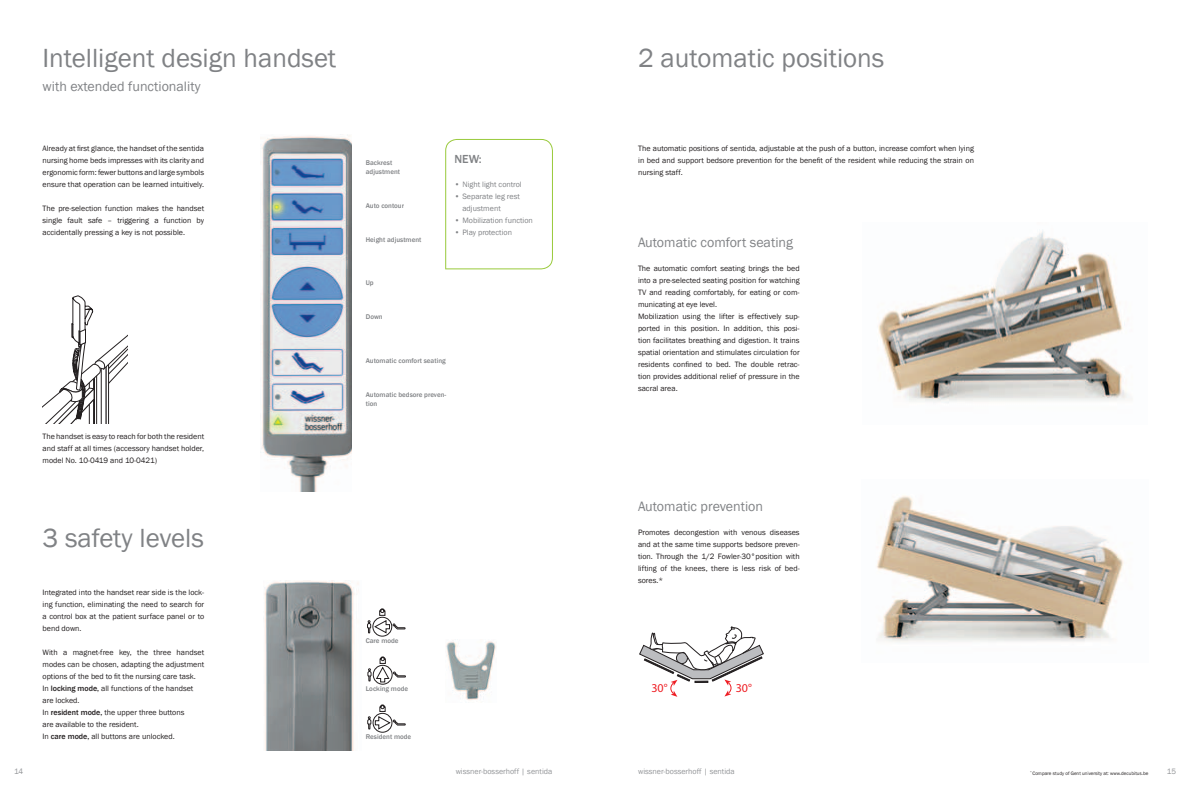
<style>
.page{position:relative;width:1191px;height:794px;background:#fff}
.page>*{position:absolute;margin:0;border:0;box-sizing:border-box;transform-origin:0 0}
.t1{font:27px "Franklin Gothic";color:#808285}
.t2{font:14px "Franklin Gothic";color:#808285}
.t3{font:12px "Myriad Pro";color:#ee1d23}
.t4{font:500 12px "Franklin Gothic";color:#808285}
.t5{font:8px/12px "Franklin Gothic";color:#231f20;text-align:justify}
.t6{font:8px/12px "Franklin Gothic";color:#808285}
.t7{font:8px "Franklin Gothic";color:#939598}
.t8{font:500 7px/8.5px "Franklin Gothic";color:#808285}
.t9{font:5px "Franklin Gothic";color:#231f20}
.s1{font-weight:500}
</style>
<div class="page">
<svg style="left:445px;top:139px;width:108px;height:130px"></svg>
<img style="left:877px;top:495px;width:247px;height:147px">
<img style="left:878px;top:229px;width:250px;height:174px">
<img style="left:261px;top:135px;width:90px;height:357px">
<img style="left:264px;top:580px;width:95px;height:171px">
<img style="left:446px;top:639px;width:50px;height:61px">
<svg style="left:367px;top:609px;width:39px;height:27px"></svg>
<svg style="left:43px;top:295px;width:85px;height:128px"></svg>
<svg style="left:367px;top:657px;width:39px;height:27px"></svg>
<svg style="left:367px;top:705px;width:38px;height:27px"></svg>
<svg style="left:639px;top:627px;width:124px;height:70px"></svg>
<h1 class="t1" style="left:43px;top:41px;width:295px">Intelligent design handset</h1>
<h2 class="t2" style="left:43px;top:77px;width:159px">with extended functionality</h2>
<p class="t5" style="left:43px;top:142px;width:163px">Already at first glance, the handset of the sentida nursing home beds impresses with its clarity and ergonomic form: fewer buttons and large symbols ensure that operation can be learned intuitively.</p>
<p class="t5" style="left:43px;top:202px;width:163px">The pre-selection function makes the handset single fault safe – triggering a function by accidentally pressing a key is not possible.</p>
<p class="t5" style="left:43px;top:430px;width:163px">The handset is easy to reach for both the resident and staff at all times (accessory handset holder, model No. 10-0419 and 10-0421)</p>
<h1 class="t1" style="left:43px;top:521px;width:163px">3 safety levels</h1>
<p class="t5" style="left:43px;top:586px;width:163px">Integrated into the handset rear side is the lock&shy;ing function, eliminating the need to search for a control box at the patient surface panel or to bend down.</p>
<p class="t5" style="left:43px;top:646px;width:163px;text-align:left">With a magnet-free key, the three handset modes can be chosen, adapting the adjustment options of the bed to fit the nursing care task.<br>In <span class="s1">locking mode,</span> all functions of the handset are locked.<br>In <span class="s1">resident mode,</span> the upper three buttons<br>are available to the resident.<br>In <span class="s1">care mode,</span> all buttons are unlocked.</p>
<p class="t8" style="left:366px;top:159px;width:36px">Backrest adjustment</p>
<p class="t8" style="left:366px;top:201px;width:40px">Auto contour</p>
<p class="t8" style="left:366px;top:235px;width:57px">Height adjustment</p>
<p class="t8" style="left:366px;top:278px;width:9px">Up</p>
<p class="t8" style="left:366px;top:312px;width:18px">Down</p>
<p class="t8" style="left:366px;top:357px;width:82px">Automatic comfort seating</p>
<p class="t8" style="left:366px;top:391px;width:82px">Automatic bedsore preven&shy;tion</p>
<h3 class="t4" style="left:454px;top:151px;width:29px">NEW:</h3>
<p class="t6" style="left:454px;top:178px;width:69px">• Night light control</p>
<p class="t6" style="left:462px;top:190px;width:59px;text-indent:-8px">• Separate leg rest adjustment</p>
<p class="t6" style="left:454px;top:214px;width:80px">• Mobilization function</p>
<p class="t6" style="left:454px;top:226px;width:59px">• Play protection</p>
<p class="t8" style="left:366px;top:636px;width:34px">Care mode</p>
<p class="t8" style="left:366px;top:684px;width:44px">Locking mode</p>
<p class="t8" style="left:366px;top:732px;width:47px">Resident mode</p>
<h1 class="t1" style="left:638px;top:41px;width:248px">2 automatic positions</h1>
<p class="t5" style="left:638px;top:142px;width:337px">The automatic positions of sentida, adjustable at the push of a button, increase comfort when lying in bed and support bedsore prevention for the benefit of the resident while reducing the strain on nursing staff.</p>
<h2 class="t2" style="left:638px;top:233px;width:156px">Automatic comfort seating</h2>
<p class="t5" style="left:638px;top:262px;width:163px;text-align:left">The automatic comfort seating brings the bed into a pre-selected seating position for watching TV and reading comfortably, for eating or com&shy;municating at eye level.<br>Mobilization using the lifter is effectively sup&shy;ported in this position. In addition, this posi&shy;tion facilitates breathing and digestion. It trains spatial orientation and stimulates circulation for residents confined to bed. The double retrac&shy;tion provides additional relief of pressure in the sacral area.</p>
<h2 class="t2" style="left:638px;top:497px;width:127px">Automatic prevention</h2>
<p class="t5" style="left:638px;top:526px;width:163px">Promotes decongestion with venous diseases and at the same time supports bedsore preven&shy;tion. Through the 1/2 Fowler-30°position with lifting of the knees, there is less risk of bed&shy;sores.*</p>
<h3 class="t3" style="left:651px;top:680px;width:18px">30°</h3>
<h3 class="t3" style="left:736px;top:680px;width:18px">30°</h3>
<p class="t7" style="left:14px;top:766px;width:11px">14</p>
<p class="t7" style="left:456px;top:766px;width:98px">wissner-bosserhoff | sentida</p>
<p class="t7" style="left:638px;top:766px;width:98px">wissner-bosserhoff | sentida</p>
<p class="t7" style="left:1166px;top:766px;width:11px">15</p>
<p class="t9" style="left:1030px;top:770px;width:120px"><sup>*</sup> Compare study of Gent university at: www.decubitus.be</p>
</div>
